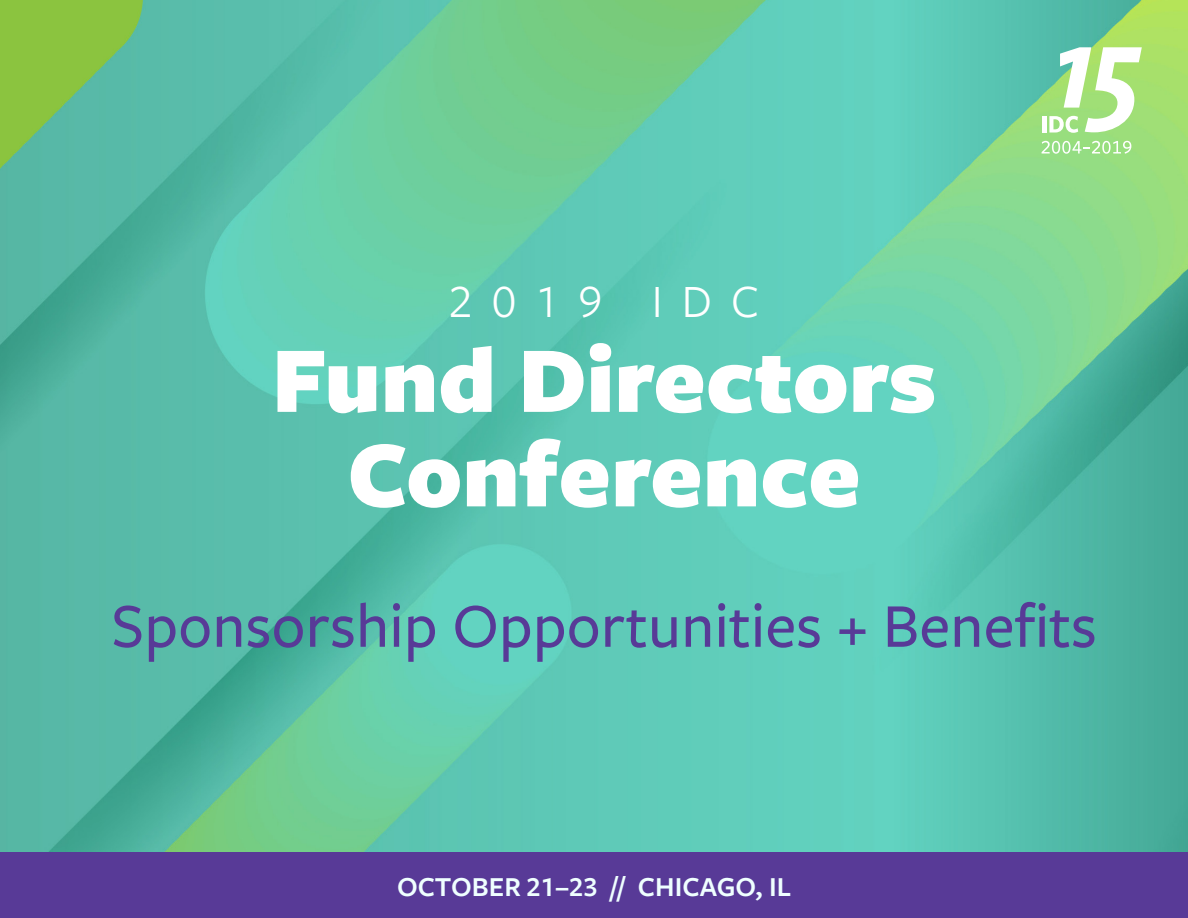
<style>
.page{position:relative;width:1188px;height:918px;background:#fff}
.page>*{position:absolute;margin:0;border:0;box-sizing:border-box;transform-origin:0 0}
.Cover_H1{font:900 97.5px "Freight Sans Pro";color:#fff}
.Cover_H3{font:500 64.5px "Freight Sans Pro";color:#583a97}
.Cover_H2{font:48px "Freight Sans Pro";letter-spacing:.4em;color:#fff}
.Cover_Date___Locatio{font:600 28.5px "Freight Sans Pro";color:#efffff}
</style>
<div class="page">
<img style="left:0;top:0;width:1188px;height:853px">
<div style="left:0;top:853px;width:1188px;height:65px;background:#583a97"></div>
<hr style="left:1042px;top:116px;width:4px;height:17px;background:#fff">
<svg style="left:1042px;top:141px;width:89px;height:13px"></svg>
<svg style="left:1049px;top:47px;width:93px;height:86px"></svg>
<p class="Cover_H2" style="left:449px;top:270px;width:312px">2019 IDC</p>
<p class="Cover_H1" style="left:272px;top:312px;width:666px">Fund Directors</p>
<p class="Cover_H1" style="left:347px;top:407px;width:515px">Conference</p>
<p class="Cover_H3" style="left:111px;top:583px;width:987px">Sponsorship Opportunities + Benefits</p>
<p class="Cover_Date___Locatio" style="left:397px;top:867px;width:396px">OCTOBER 21–23 // CHICAGO, IL</p>
</div>
